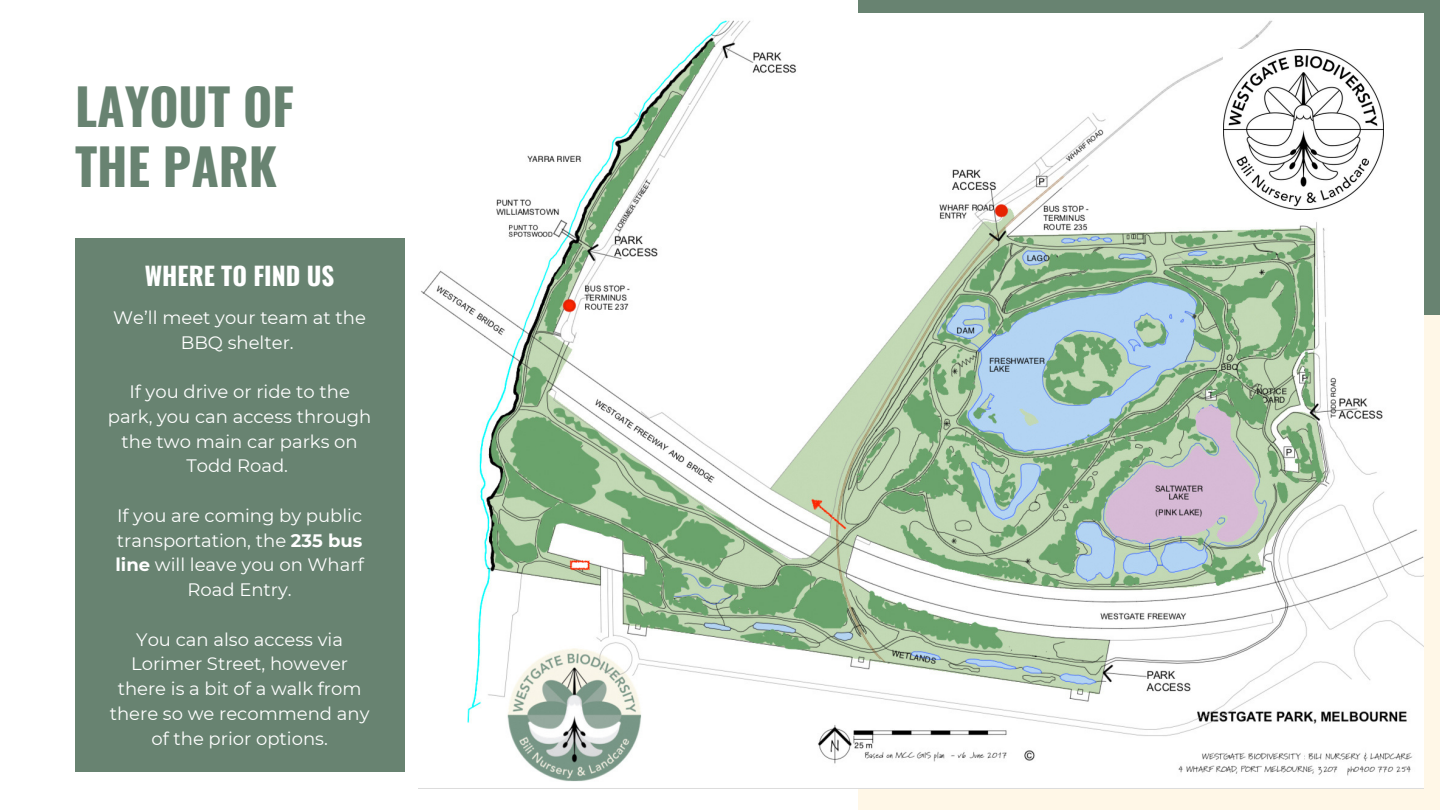
<style>
.page{position:relative;width:1440px;height:810px;background:#fff}
.page>*{position:absolute;margin:0;border:0;box-sizing:border-box;transform-origin:0 0}
.t1{font:700 50px "Oswald";color:#688371}
.t2{font:700 25px "Oswald";color:#fff}
.t3{font:18px/24.8px "Montserrat";color:#fff;text-align:center}
.s1{font-weight:700}
</style>
<div class="page">
<div style="left:859px;top:0;width:581px;height:810px;background:#fff7e7"></div>
<div style="left:859px;top:0;width:581px;height:315px;background:#688371"></div>
<div style="left:75px;top:238px;width:329px;height:534px;background:#688371"></div>
<img style="left:421px;top:14px;width:1003px;height:774px">
<img style="left:1223px;top:50px;width:160px;height:159px">
<p class="t1" style="left:75px;top:67px;width:221px">LAYOUT OF</p>
<p class="t1" style="left:75px;top:127px;width:204px">THE PARK</p>
<p class="t2" style="left:145px;top:256px;width:191px">WHERE TO FIND US</p>
<h1 class="t3" style="left:113px;top:305px;width:254px">We’ll meet your team at the<br>BBQ shelter.</h1>
<h1 class="t3" style="left:108px;top:379px;width:265px">If you drive or ride to the park, you can access through the two main car parks on<br>Todd Road.</h1>
<h2 class="t3" style="left:116px;top:503px;width:250px">If you are coming by public transportation, the <span class="s1">235 bus line</span> will leave you on Wharf<br>Road Entry.</h2>
<p class="t3" style="left:110px;top:627px;width:261px">You can also access via<br>Lorimer Street, however there is a bit of a walk from there so we recommend any of the prior options.</p>
</div>
